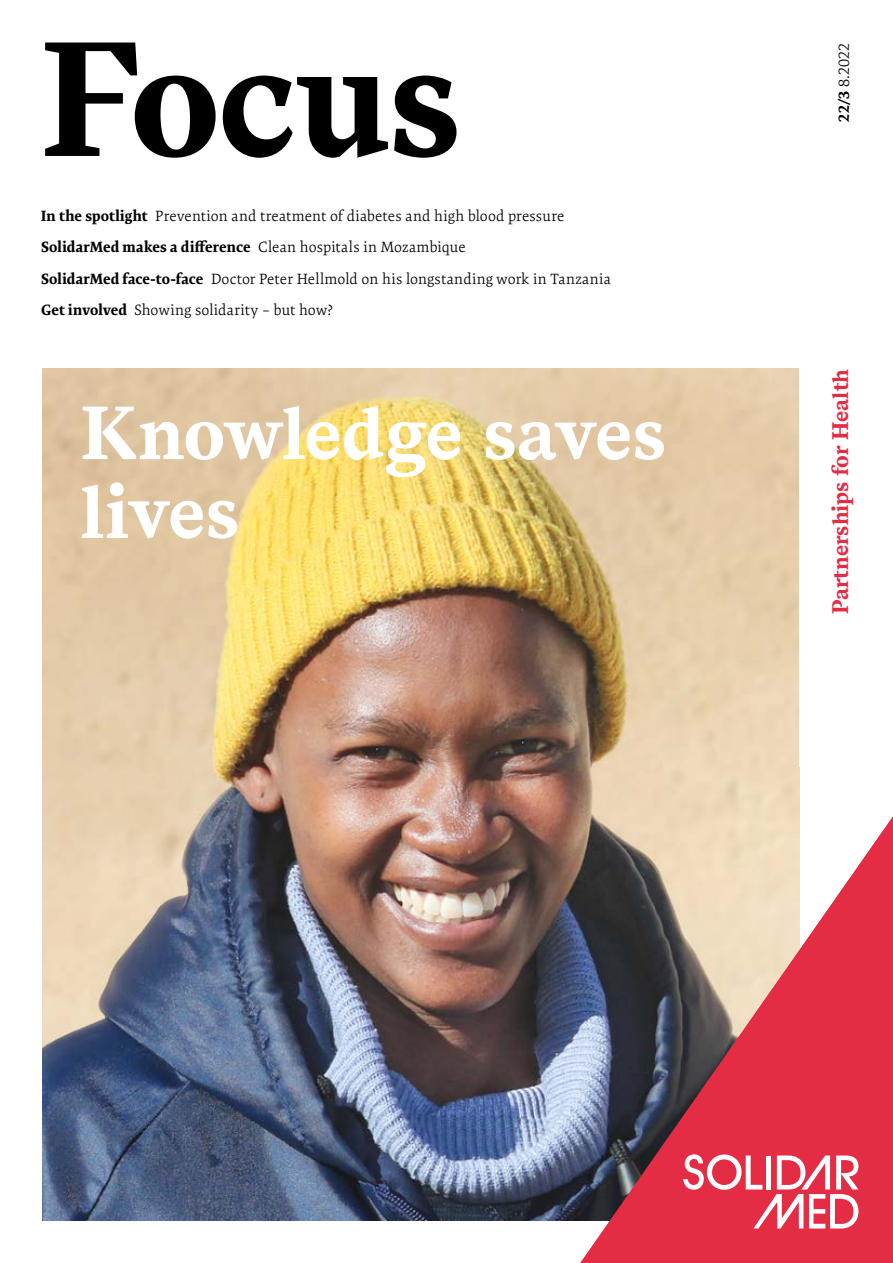
<style>
.page{position:relative;width:893px;height:1263px;background:#fff}
.page>*{position:absolute;margin:0;border:0;box-sizing:border-box;transform-origin:0 0}
.t1{font:700 162px "Messina Serif";letter-spacing:-.01em;color:#000}
.t2{font:700 75px/78.8px "Messina Serif";letter-spacing:-.01em;color:#fff}
.t3{font:700 22.65px "Messina Serif";color:#e52c45}
.t4{font:300 15px/31.5px "Expo Serif Pro";letter-spacing:.005em;color:#000}
.s1{font-weight:700}
</style>
<div class="page">
<img style="left:43px;top:368px;width:757px;height:852px">
<svg style="left:580px;top:816px;width:313px;height:447px;background:#b6616a"></svg>
<svg style="left:683px;top:1154px;width:177px;height:74px"></svg>
<h1 class="t1" style="left:41px;top:-23px;width:422px">Focus</h1>
<p class="t4" style="left:41px;top:200px;width:571px"><span class="s1">In the spotlight</span> Prevention and treatment of diabetes and high blood pressure <span class="s1">SolidarMed makes a difference</span> Clean hospitals in Mozambique<br><span class="s1">SolidarMed face-to-face</span> Doctor Peter Hellmold on his longstanding work in Tanzania <span class="s1">Get involved</span> Showing solidarity – but how?</p>
<h2 class="t2" style="left:81px;top:393px;width:587px">Knowledge saves lives</h2>
<p class="t4" style="left:828px;top:122px;width:81px;rotate:-90deg"><span class="s1">22/3</span> 8.2022</p>
<h3 class="t3" style="left:823px;top:614px;width:247px;rotate:-90deg">Partnerships for Health</h3>
</div>
